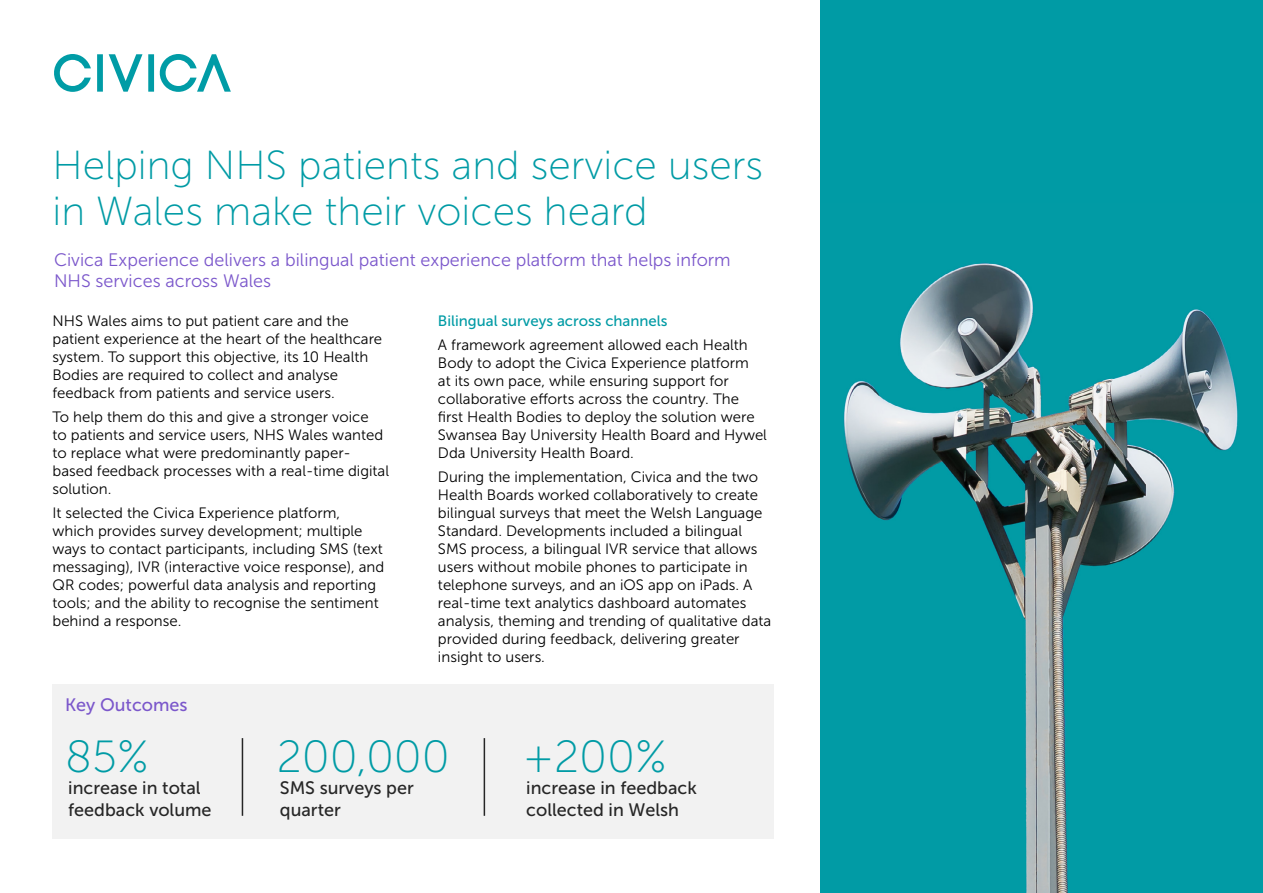
<style>
.page{position:relative;width:1263px;height:893px;background:#fff}
.page>*{position:absolute;margin:0;border:0;box-sizing:border-box;transform-origin:0 0}
.t1{font:45px "Museo Sans 100";color:#009ba5}
.t2{font:40.5px/46.2px "Museo Sans 100";color:#009ba5}
.t3{font:18px/21.6px "Museo Sans 300";color:#7b57cb}
.t4{font:18px/21.6px "Museo Sans 500";color:#262626}
.t5{font:18px "Museo Sans 500";color:#7b57cb}
.t6{font:15px/18px "Museo Sans 300";color:#000}
.t7{font:15px "Museo Sans 500";color:#009ba5}
</style>
<div class="page">
<div style="left:820px;top:0;width:443px;height:893px;background:#009ba5"></div>
<img style="left:843px;top:263px;width:395px;height:630px">
<svg style="left:54px;top:54px;width:177px;height:38px"></svg>
<div style="left:52px;top:684px;width:722px;height:155px;background:#f2f2f2"></div>
<hr style="left:242px;top:738px;width:1px;height:78px;background:#262626">
<hr style="left:484px;top:738px;width:1px;height:78px;background:#262626">
<h2 class="t2" style="left:52px;top:142px;width:712px">Helping NHS patients and service users in Wales make their voices heard</h2>
<p class="t3" style="left:54px;top:249px;width:678px">Civica Experience delivers a bilingual patient experience platform that helps inform<br>NHS services across Wales</p>
<p class="t6" style="left:52px;top:312px;width:331px">NHS Wales aims to put patient care and the patient experience at the heart of the healthcare system. To support this objective, its 10 Health Bodies are required to collect and analyse feedback from patients and service users.</p>
<p class="t6" style="left:52px;top:408px;width:338px">To help them do this and give a stronger voice<br>to patients and service users, NHS Wales wanted to replace what were predominantly paper&shy;based feedback processes with a real-time digital solution.</p>
<p class="t6" style="left:52px;top:504px;width:333px">It selected the Civica Experience platform, which provides survey development; multiple ways to contact participants, including SMS (text messaging), IVR (interactive voice response), and QR codes; powerful data analysis and reporting tools; and the ability to recognise the sentiment behind a response.</p>
<p class="t7" style="left:438px;top:312px;width:231px">Bilingual surveys across channels</p>
<p class="t6" style="left:438px;top:336px;width:331px">A framework agreement allowed each Health Body to adopt the Civica Experience platform<br>at its own pace, while ensuring support for collaborative efforts across the country. The first Health Bodies to deploy the solution were Swansea Bay University Health Board and Hywel Dda University Health Board.</p>
<p class="t6" style="left:438px;top:468px;width:335px">During the implementation, Civica and the two Health Boards worked collaboratively to create bilingual surveys that meet the Welsh Language Standard. Developments included a bilingual SMS process, a bilingual IVR service that allows users without mobile phones to participate in telephone surveys, and an iOS app on iPads. A real-time text analytics dashboard automates analysis, theming and trending of qualitative data provided during feedback, delivering greater insight to users.</p>
<p class="t5" style="left:65px;top:695px;width:124px">Key Outcomes</p>
<h1 class="t1" style="left:65px;top:732px;width:85px">85%</h1>
<h1 class="t1" style="left:277px;top:732px;width:175px">200,000</h1>
<h1 class="t1" style="left:523px;top:732px;width:145px">+200%</h1>
<p class="t4" style="left:68px;top:777px;width:145px">increase in total feedback volume</p>
<p class="t4" style="left:280px;top:777px;width:135px">SMS surveys per quarter</p>
<p class="t4" style="left:526px;top:777px;width:172px">increase in feedback collected in Welsh</p>
</div>
